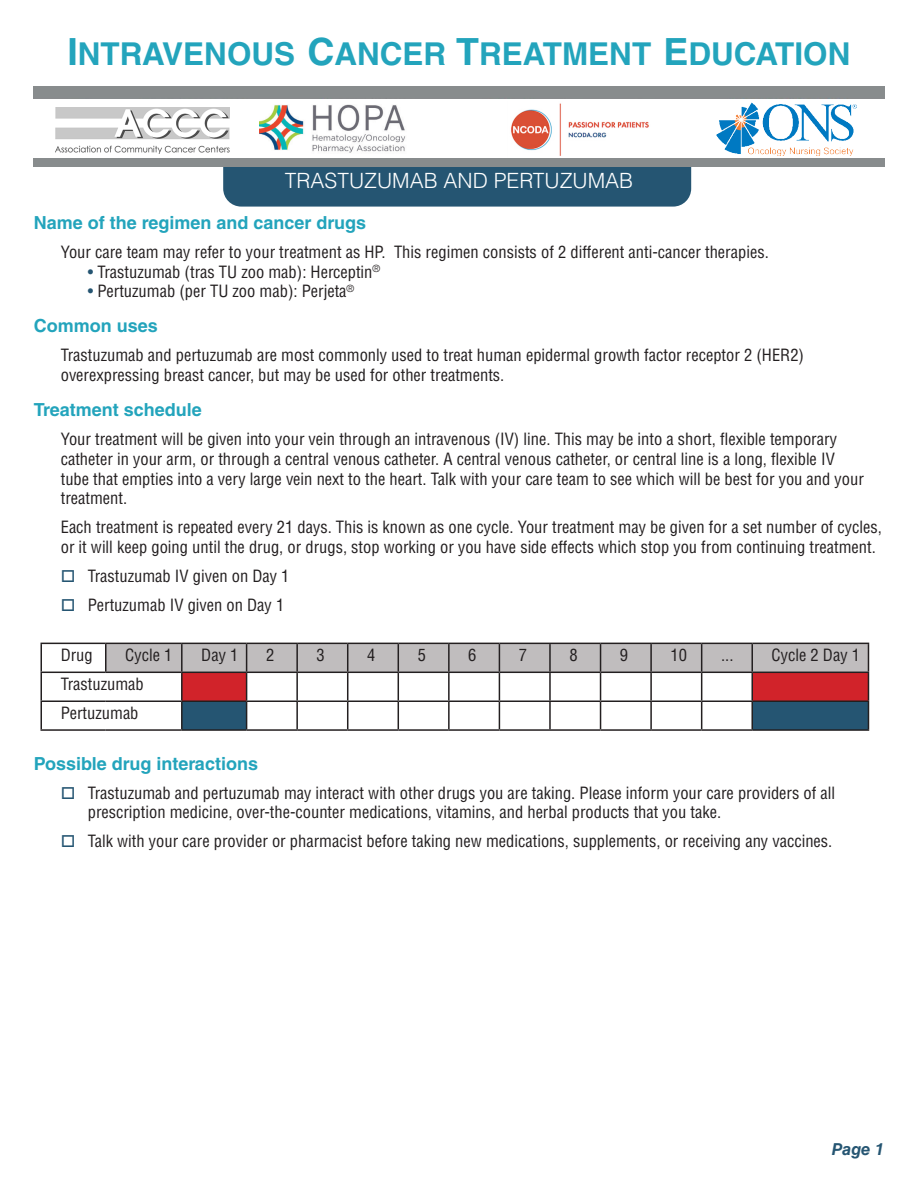
<style>
.page{position:relative;width:918px;height:1188px;background:#fff}
.page>*{position:absolute;margin:0;border:0;box-sizing:border-box;transform-origin:0 0}
.t1{font:700 31.5px "Helvetica LT Std";color:#23a4bc}
.drug_name{font:300 21px "Helvetica LT Std";color:#fff}
.subhead{font:700 18px "Helvetica LT Std";color:#23a4bc}
.text{font:condensed 16.5px/19.8px "Helvetica LT Std";color:#231f20}
.text_bullet_point{font:condensed 16.5px "Helvetica LT Std";color:#231f20}
.t2{font:italic 700 16.5px "Helvetica LT Std";color:#255572}
.s1{font-size:37.5px}
.s2{color:#255572}
</style>
<div class="page">
<div style="left:223px;top:139px;width:468px;height:68px;background:#255572;border-radius:18px"></div>
<div style="left:34px;top:87px;width:850px;height:80px;background:#888c8d"></div>
<div style="left:30px;top:99px;width:866px;height:59px;background:#fff"></div>
<img style="left:260px;top:104px;width:146px;height:49px">
<img style="left:716px;top:102px;width:140px;height:53px">
<img style="left:56px;top:107px;width:174px;height:46px">
<div style="left:106px;top:643px;width:76px;height:29px;background:#c0bdbe"></div>
<hr style="left:40px;top:643px;width:66px;height:1px;background:#231f20">
<hr style="left:40px;top:644px;width:2px;height:28px;background:#231f20">
<hr style="left:106px;top:643px;width:76px;height:1px;background:#231f20">
<svg style="left:105px;top:644px;width:1px;height:28px"></svg>
<hr style="left:181px;top:644px;width:2px;height:28px;background:#231f20">
<hr style="left:40px;top:672px;width:66px;height:1px;background:#231f20">
<hr style="left:40px;top:673px;width:2px;height:27px;background:#231f20">
<hr style="left:106px;top:672px;width:76px;height:1px;background:#231f20">
<hr style="left:181px;top:673px;width:2px;height:27px;background:#231f20">
<hr style="left:40px;top:700px;width:66px;height:2px;background:#231f20">
<hr style="left:40px;top:702px;width:2px;height:27px;background:#231f20">
<hr style="left:106px;top:700px;width:76px;height:2px;background:#231f20">
<hr style="left:181px;top:702px;width:2px;height:27px;background:#231f20">
<svg style="left:182px;top:643px;width:687px;height:86px"></svg>
<hr style="left:40px;top:729px;width:66px;height:2px;background:#231f20">
<hr style="left:106px;top:729px;width:76px;height:2px;background:#231f20">
<hr style="left:182px;top:729px;width:65px;height:2px;background:#231f20">
<hr style="left:247px;top:729px;width:50px;height:2px;background:#231f20">
<hr style="left:297px;top:729px;width:51px;height:2px;background:#231f20">
<hr style="left:348px;top:729px;width:50px;height:2px;background:#231f20">
<hr style="left:398px;top:729px;width:51px;height:2px;background:#231f20">
<hr style="left:449px;top:729px;width:50px;height:2px;background:#231f20">
<hr style="left:499px;top:729px;width:51px;height:2px;background:#231f20">
<hr style="left:550px;top:729px;width:51px;height:2px;background:#231f20">
<hr style="left:601px;top:729px;width:50px;height:2px;background:#231f20">
<hr style="left:651px;top:729px;width:51px;height:2px;background:#231f20">
<hr style="left:702px;top:729px;width:50px;height:2px;background:#231f20">
<hr style="left:752px;top:729px;width:117px;height:2px;background:#231f20">
<img style="left:511px;top:103px;width:138px;height:53px">
<h1 class="t1" style="left:67px;top:35px;width:785px"><span class="s1">I</span>NTRAVENOUS <span class="s1">C</span>ANCER <span class="s1">T</span>REATMENT <span class="s1">E</span>DUCATION</h1>
<p class="drug_name" style="left:285px;top:168px;width:350px">TRASTUZUMAB AND PERTUZUMAB</p>
<p class="subhead" style="left:34px;top:212px;width:334px">Name of the regimen and cancer drugs</p>
<p class="text" style="left:61px;top:242px;width:710px">Your care team may refer to your treatment as HP. This regimen consists of 2 different anti-cancer therapies.</p>
<p class="text" style="left:88px;top:262px;width:294px"><span class="s2">•</span> Trastuzumab (tras TU zoo mab): Herceptin<sup>®</sup></p>
<p class="text" style="left:88px;top:281px;width:268px"><span class="s2">•</span> Pertuzumab (per TU zoo mab): Perjeta<sup>®</sup></p>
<p class="subhead" style="left:34px;top:315px;width:126px">Common uses</p>
<p class="text" style="left:61px;top:345px;width:745px">Trastuzumab and pertuzumab are most commonly used to treat human epidermal growth factor receptor 2 (HER2) overexpressing breast cancer, but may be used for other treatments.</p>
<p class="subhead" style="left:34px;top:399px;width:170px">Treatment schedule</p>
<p class="text" style="left:61px;top:429px;width:805px">Your treatment will be given into your vein through an intravenous (IV) line. This may be into a short, flexible temporary catheter in your arm, or through a central venous catheter. A central venous catheter, or central line is a long, flexible IV tube that empties into a very large vein next to the heart. Talk with your care team to see which will be best for you and your treatment.</p>
<p class="text" style="left:61px;top:517px;width:823px">Each treatment is repeated every 21 days. This is known as one cycle. Your treatment may be given for a set number of cycles, or it will keep going until the drug, or drugs, stop working or you have side effects which stop you from continuing treatment.</p>
<p class="text" style="left:61px;top:566px;width:230px"><span class="s2">□</span> Trastuzumab IV given on Day 1</p>
<p class="text" style="left:61px;top:595px;width:225px"><span class="s2">□</span> Pertuzumab IV given on Day 1</p>
<p class="drug_name" style="left:321px;top:170px;width:350px">TRASTUZUM B AND PERTUZUMAB</p>
<p class="text_bullet_point" style="left:61px;top:645px;width:34px">Drug</p>
<p class="text_bullet_point" style="left:125px;top:645px;width:49px">Cycle 1</p>
<p class="text_bullet_point" style="left:201px;top:645px;width:39px">Day 1</p>
<p class="text_bullet_point" style="left:266px;top:645px;width:10px">2</p>
<p class="text_bullet_point" style="left:317px;top:645px;width:10px">3</p>
<p class="text_bullet_point" style="left:367px;top:645px;width:10px">4</p>
<p class="text_bullet_point" style="left:418px;top:645px;width:10px">5</p>
<p class="text_bullet_point" style="left:468px;top:645px;width:10px">6</p>
<p class="text_bullet_point" style="left:519px;top:645px;width:10px">7</p>
<p class="text_bullet_point" style="left:569px;top:645px;width:10px">8</p>
<p class="text_bullet_point" style="left:620px;top:645px;width:10px">9</p>
<p class="text_bullet_point" style="left:671px;top:645px;width:18px">10</p>
<p class="text_bullet_point" style="left:721px;top:645px;width:14px">...</p>
<p class="text_bullet_point" style="left:772px;top:645px;width:90px">Cycle 2 Day 1</p>
<p class="text_bullet_point" style="left:61px;top:674px;width:85px">Trastuzumab</p>
<p class="text_bullet_point" style="left:61px;top:703px;width:79px">Pertuzumab</p>
<p class="subhead" style="left:34px;top:753px;width:226px">Possible drug interactions</p>
<p class="text" style="left:88px;top:783px;width:749px;text-indent:-27px"><span class="s2">□</span> Trastuzumab and pertuzumab may interact with other drugs you are taking. Please inform your care providers of all prescription medicine, over-the-counter medications, vitamins, and herbal products that you take.</p>
<p class="text" style="left:61px;top:831px;width:773px"><span class="s2">□</span> Talk with your care provider or pharmacist before taking new medications, supplements, or receiving any vaccines.</p>
<p class="t2" style="left:832px;top:1139px;width:54px">Page 1</p>
</div>
